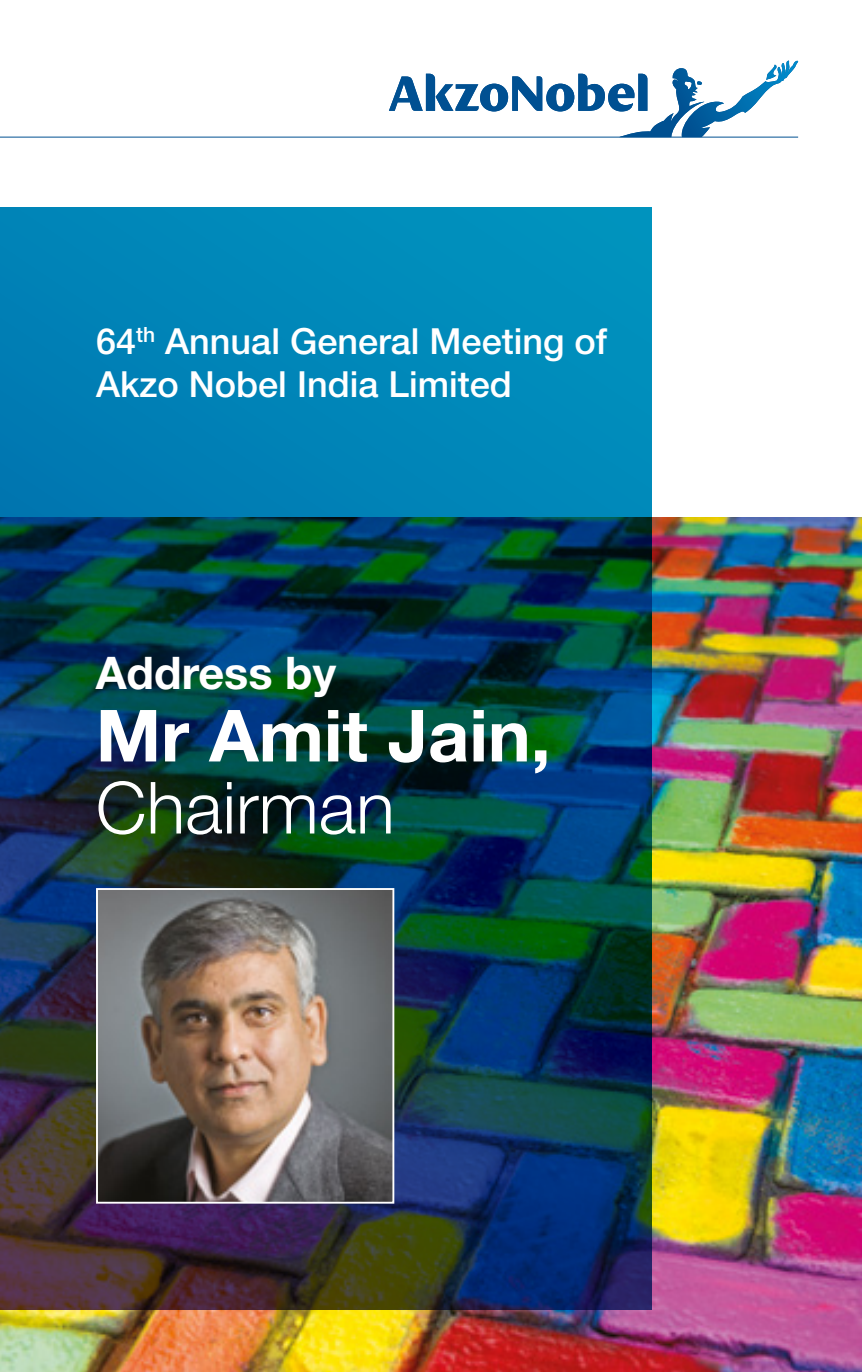
<style>
.page{position:relative;width:862px;height:1372px;background:#fff}
.page>*{position:absolute;margin:0;border:0;box-sizing:border-box;transform-origin:0 0}
.t1{font:700 72px "Helvetica Neue LT Std";color:#fff}
.t2{font:300 72px "Helvetica Neue LT Std";color:#fff}
.t3{font:700 45px "Helvetica Neue LT Std";color:#fff}
.t4{font:500 36px/42.8px "Helvetica Neue LT Std";color:#fff}
</style>
<div class="page">
<img style="left:0;top:518px;width:861px;height:853px">
<img style="left:0;top:207px;width:651px;height:1102px">
<svg style="left:388px;top:61px;width:410px;height:76px"></svg>
<hr style="left:0;top:137px;width:797px;height:1px;background:#005092">
<img style="left:99px;top:891px;width:292px;height:309px">
<div style="left:96px;top:888px;width:298px;height:315px;border:2px solid #fff"></div>
<p class="t4" style="left:96px;top:320px;width:512px">64<sup>th</sup> Annual General Meeting of<br>Akzo Nobel India Limited</p>
<p class="t3" style="left:96px;top:645px;width:242px">Address by</p>
<h1 class="t1" style="left:96px;top:691px;width:456px">Mr Amit Jain,</h1>
<h1 class="t2" style="left:96px;top:763px;width:300px">Chairman</h1>
</div>
